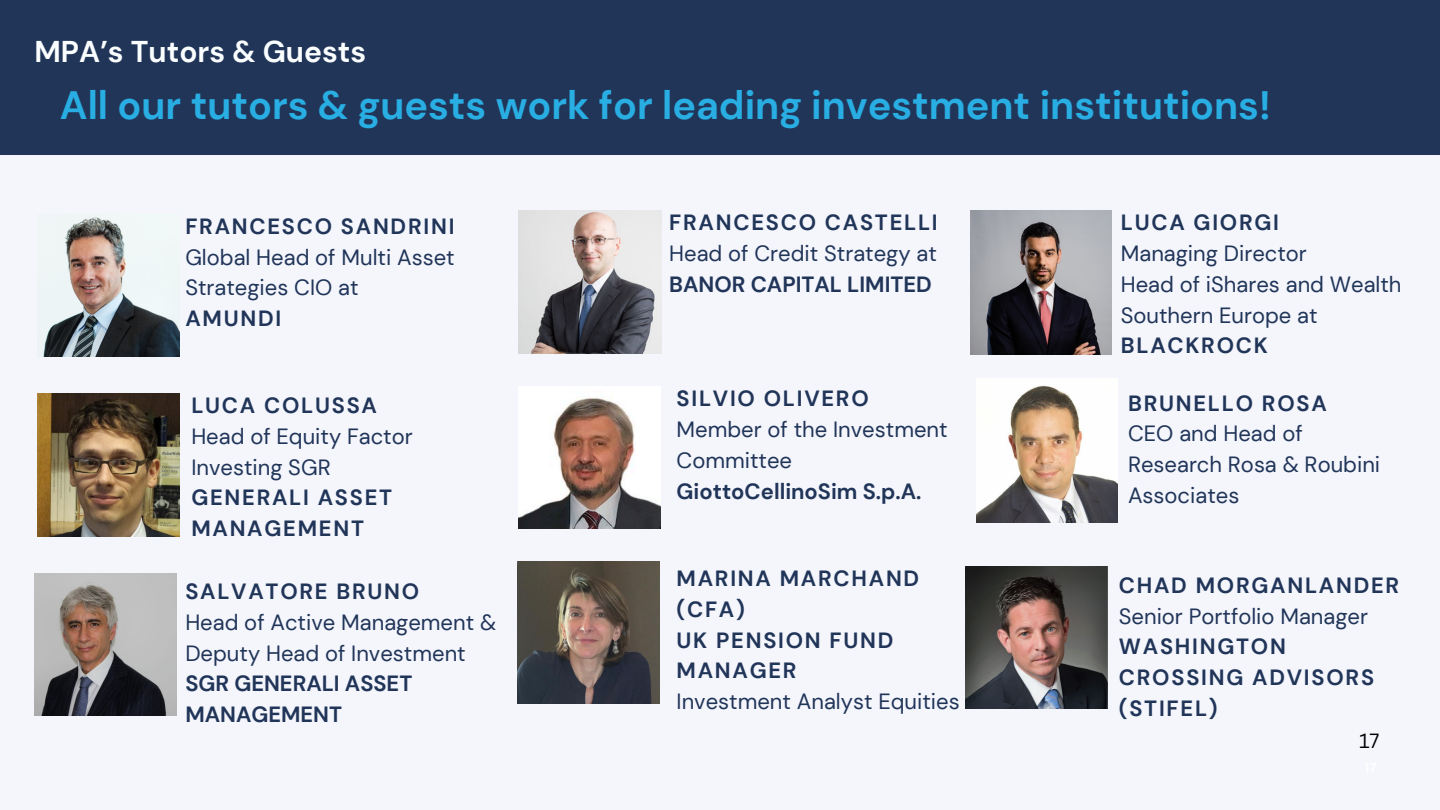
<style>
.page{position:relative;width:1440px;height:810px;background:#f4f6fc}
.page>*{position:absolute;margin:0;border:0;box-sizing:border-box;transform-origin:0 0}
.t1{font:700 39.6px "DM Sans";color:#29aee3}
.t2{font:700 30px "DM Sans";color:#fbfefe}
.t3{font:22px/30.8px "DM Sans";color:#213559}
.t4{font:700 22px/30.8px "DM Sans";letter-spacing:.08em;color:#213559}
.t5{font:700 22px/30.8px "DM Sans";color:#213559}
.t6{font:20px "Canva Sans";color:#000}
</style>
<div class="page">
<div style="left:0;top:0;width:1440px;height:155px;background:#213559"></div>
<img style="left:966px;top:567px;width:142px;height:142px">
<img style="left:43px;top:217px;width:137px;height:140px">
<img style="left:37px;top:394px;width:142px;height:143px">
<img style="left:519px;top:211px;width:142px;height:143px">
<img style="left:970px;top:211px;width:142px;height:143px">
<img style="left:519px;top:387px;width:141px;height:142px">
<img style="left:34px;top:573px;width:142px;height:143px">
<img style="left:517px;top:562px;width:142px;height:142px">
<img style="left:977px;top:385px;width:140px;height:137px">
<p class="t2" style="left:34px;top:32px;width:333px">MPA’s Tutors &amp; Guests</p>
<p class="t1" style="left:60px;top:80px;width:1212px">All our tutors &amp; guests work for leading investment institutions!</p>
<p class="t4" style="left:185px;top:211px;width:271px">FRANCESCO SANDRINI</p>
<p class="t3" style="left:185px;top:242px;width:271px">Global Head of Multi Asset<br>Strategies CIO at</p>
<p class="t4" style="left:185px;top:303px;width:97px">AMUNDI</p>
<p class="t4" style="left:191px;top:390px;width:187px">LUCA COLUSSA</p>
<p class="t3" style="left:191px;top:421px;width:223px">Head of Equity Factor<br>Investing SGR</p>
<p class="t4" style="left:191px;top:482px;width:202px">GENERALI ASSET<br>MANAGEMENT</p>
<p class="t4" style="left:185px;top:576px;width:235px">SALVATORE BRUNO</p>
<p class="t3" style="left:185px;top:607px;width:312px">Head of Active Management &amp;<br>Deputy Head of Investment</p>
<p class="t5" style="left:185px;top:669px;width:229px">SGR GENERALI ASSET<br>MANAGEMENT</p>
<p class="t4" style="left:669px;top:207px;width:270px">FRANCESCO CASTELLI</p>
<p class="t3" style="left:669px;top:238px;width:269px">Head of Credit Strategy at</p>
<p class="t5" style="left:669px;top:269px;width:264px">BANOR CAPITAL LIMITED</p>
<p class="t4" style="left:677px;top:383px;width:194px">SILVIO OLIVERO</p>
<p class="t3" style="left:677px;top:414px;width:273px">Member of the Investment<br>Committee</p>
<p class="t5" style="left:677px;top:476px;width:246px">GiottoCellinoSim S.p.A.</p>
<p class="t4" style="left:677px;top:563px;width:244px">MARINA MARCHAND (CFA)<br>UK PENSION FUND<br>MANAGER</p>
<p class="t3" style="left:677px;top:686px;width:285px">Investment Analyst Equities</p>
<p class="t4" style="left:1121px;top:208px;width:160px">LUCA GIORGI</p>
<p class="t3" style="left:1121px;top:238px;width:282px">Managing Director<br>Head of iShares and Wealth<br>Southern Europe at</p>
<p class="t4" style="left:1121px;top:331px;width:149px">BLACKROCK</p>
<p class="t4" style="left:1128px;top:388px;width:200px">BRUNELLO ROSA</p>
<p class="t3" style="left:1128px;top:418px;width:254px">CEO and Head of<br>Research Rosa &amp; Roubini<br>Associates</p>
<p class="t4" style="left:1119px;top:570px;width:282px">CHAD MORGANLANDER</p>
<p class="t3" style="left:1119px;top:601px;width:251px">Senior Portfolio Manager</p>
<p class="t4" style="left:1119px;top:631px;width:257px">WASHINGTON<br>CROSSING ADVISORS (STIFEL)</p>
<p class="t6" style="left:1359px;top:727px;width:22px">17</p>
</div>
